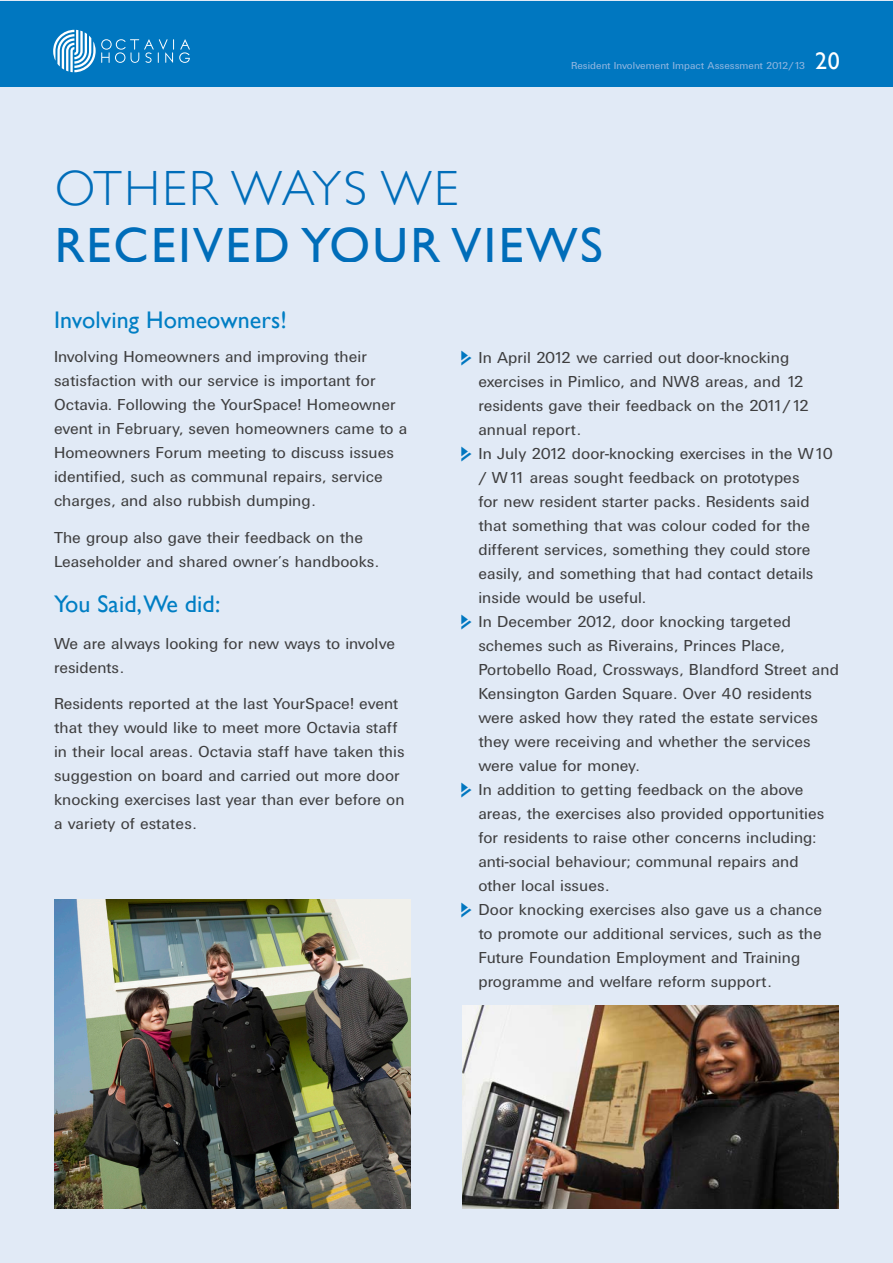
<style>
.page{position:relative;width:893px;height:1263px;background:#e1eaf6}
.page>*{position:absolute;margin:0;border:0;box-sizing:border-box;transform-origin:0 0}
.t1{font:49.5px "Gill Sans";letter-spacing:.05em;color:#0077c0}
.t2{font:300 49.5px "Gill Sans";letter-spacing:.05em;color:#0077c0}
.Body_Copy{font:24px "Gill Sans";letter-spacing:.005em;color:#007ec4}
.t3{font:24px "Gill Sans";color:#fff}
.Bulleted_List{font:16.5px/24px "Univers DTC";letter-spacing:.005em;color:#3e3e3f}
.Body_Copy-2{font:16.5px/24px "Univers DTC";letter-spacing:.005em;color:#3e3e3f}
.t4{font:10.5px "Univers DTC";letter-spacing:.005em;color:#94b7e0}
.s1{font-family:"Pointers";color:#0077c0}
</style>
<div class="page">
<div style="left:0;top:1px;width:893px;height:85px;background:#0077c0"></div>
<svg style="left:53px;top:30px;width:137px;height:42px"></svg>
<img style="left:54px;top:899px;width:356px;height:310px">
<img style="left:462px;top:1005px;width:377px;height:204px">
<p class="t4" style="left:571px;top:60px;width:236px">Resident Involvement Impact Assessment 2012/13</p>
<p class="t3" style="left:815px;top:47px;width:26px">20</p>
<h1 class="t2" style="left:54px;top:160px;width:406px">OTHER WAYS WE</h1>
<h1 class="t1" style="left:54px;top:216px;width:550px">RECEIVED YOUR VIEWS</h1>
<p class="Body_Copy" style="left:54px;top:306px;width:235px">Involving Homeowners!</p>
<p class="Body_Copy-2" style="left:54px;top:344px;width:355px">Involving Homeowners and improving their satisfaction with our service is important for Octavia. Following the YourSpace! Homeowner event in February, seven homeowners came to a Homeowners Forum meeting to discuss issues identified, such as communal repairs, service charges, and also rubbish dumping.</p>
<p class="Body_Copy-2" style="left:54px;top:525px;width:327px">The group also gave their feedback on the<br>Leaseholder and shared owner’s handbooks.</p>
<p class="Body_Copy" style="left:54px;top:590px;width:168px">You Said, We did:</p>
<p class="Body_Copy-2" style="left:54px;top:631px;width:343px">We are always looking for new ways to involve residents.</p>
<p class="Body_Copy-2" style="left:54px;top:692px;width:352px">Residents reported at the last YourSpace! event that they would like to meet more Octavia staff in their local areas. Octavia staff have taken this suggestion on board and carried out more door knocking exercises last year than ever before on a variety of estates.</p>
<p class="Bulleted_List" style="left:478px;top:345px;width:332px;text-indent:-17px"><span class="s1">j</span> In April 2012 we carried out door-knocking exercises in Pimlico, and NW8 areas, and 12 residents gave their feedback on the 2011/12 annual report.</p>
<p class="Bulleted_List" style="left:478px;top:441px;width:356px;text-indent:-17px"><span class="s1">j</span> In July 2012 door-knocking exercises in the W10 / W11 areas sought feedback on prototypes<br>for new resident starter packs. Residents said that something that was colour coded for the different services, something they could store easily, and something that had contact details inside would be useful.</p>
<p class="Bulleted_List" style="left:478px;top:609px;width:362px;text-indent:-17px"><span class="s1">j</span> In December 2012, door knocking targeted schemes such as Riverains, Princes Place, Portobello Road, Crossways, Blandford Street and Kensington Garden Square. Over 40 residents were asked how they rated the estate services they were receiving and whether the services were value for money.</p>
<p class="Bulleted_List" style="left:478px;top:777px;width:347px;text-indent:-17px"><span class="s1">j</span> In addition to getting feedback on the above areas, the exercises also provided opportunities for residents to raise other concerns including: anti-social behaviour; communal repairs and other local issues.</p>
<p class="Bulleted_List" style="left:478px;top:897px;width:345px;text-indent:-17px"><span class="s1">j</span> Door knocking exercises also gave us a chance to promote our additional services, such as the Future Foundation Employment and Training programme and welfare reform support.</p>
</div>
